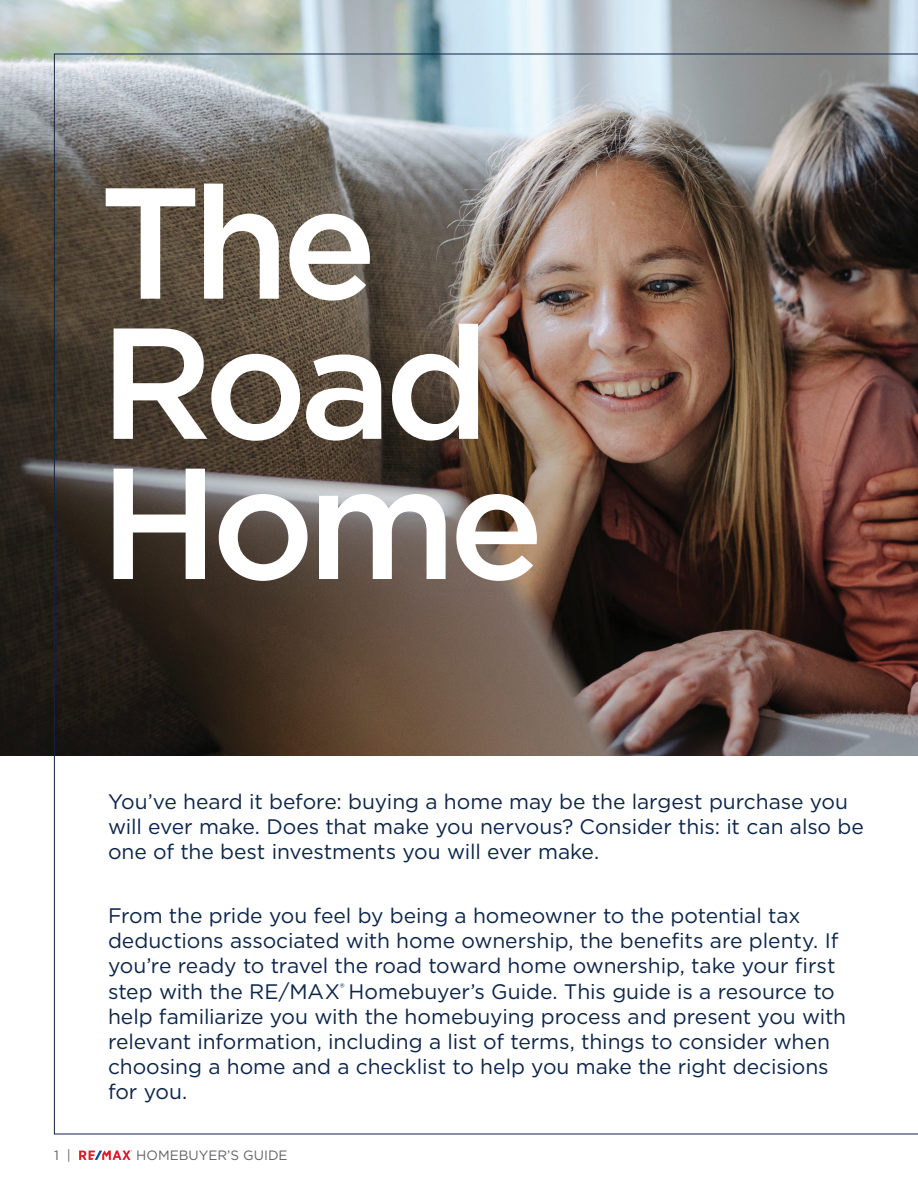
<style>
.page{position:relative;width:918px;height:1188px;background:#fff}
.page>*{position:absolute;margin:0;border:0;box-sizing:border-box;transform-origin:0 0}
.t1{font:500 157.65px "Gotham";letter-spacing:-.05em;color:#fff}
.t2{font:21px/25.2px "Gotham";letter-spacing:-.005em;color:#0c2548}
.t3{font:13.5px "Gotham";color:#636366}
</style>
<div class="page">
<img style="left:0;top:0;width:918px;height:756px">
<img style="left:54px;top:54px;width:864px;height:1080px">
<svg style="left:79px;top:1150px;width:53px;height:10px"></svg>
<p class="t1" style="left:99px;top:140px;width:279px">The</p>
<p class="t1" style="left:99px;top:280px;width:392px">Road</p>
<p class="t1" style="left:99px;top:420px;width:446px">Home</p>
<p class="t2" style="left:108px;top:788px;width:757px">You’ve heard it before: buying a home may be the largest purchase you will ever make. Does that make you nervous? Consider this: it can also be one of the best investments you will ever make.</p>
<p class="t2" style="left:108px;top:903px;width:740px">From the pride you feel by being a homeowner to the potential tax deductions associated with home ownership, the benefits are plenty. If you’re ready to travel the road toward home ownership, take your first step with the RE/MAX<sup>®</sup> Homebuyer’s Guide. This guide is a resource to help familiarize you with the homebuying process and present you with relevant information, including a list of terms, things to consider when choosing a home and a checklist to help you make the right decisions for you.</p>
<p class="t3" style="left:54px;top:1147px;width:19px">1 |</p>
<p class="t3" style="left:136px;top:1147px;width:153px">HOMEBUYER’S GUIDE</p>
</div>
